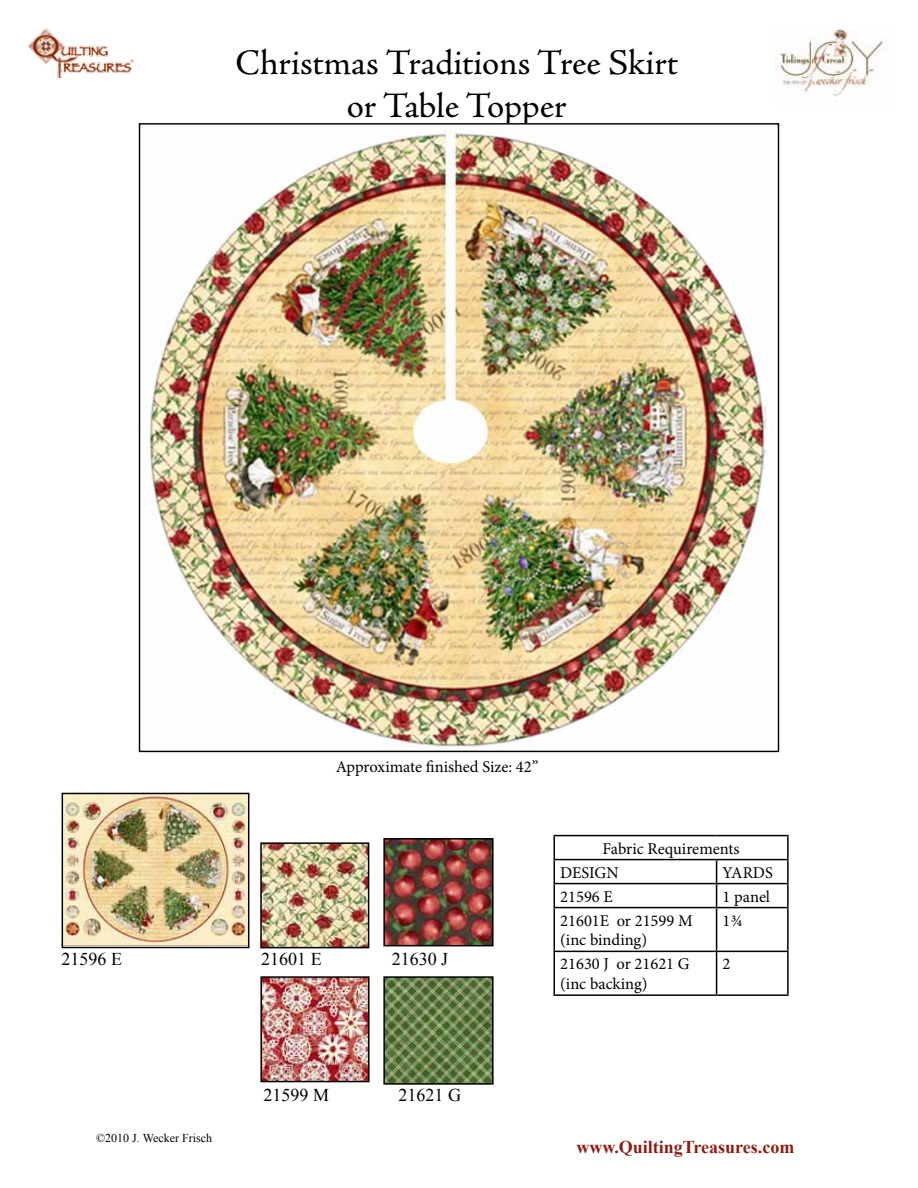
<style>
.page{position:relative;width:918px;height:1188px;background:#fff}
.page>*{position:absolute;margin:0;border:0;box-sizing:border-box;transform-origin:0 0}
.t1{font:36px/43.2px "Adobe Jenson Pro";letter-spacing:-.005em;color:#000;text-align:center}
.t2{font:18px "Times New Roman";color:#000}
.t3{font:700 18px "Times New Roman";color:#8f1c12}
.t4{font:16.5px/19.8px "Minion Pro";color:#000}
.t5{font:12px "Times New Roman";color:#000}
</style>
<div class="page">
<img style="left:148px;top:132px;width:619px;height:615px">
<img style="left:27px;top:28px;width:106px;height:49px">
<img style="left:775px;top:27px;width:111px;height:70px">
<img style="left:386px;top:841px;width:105px;height:102px">
<div style="left:383px;top:838px;width:111px;height:108px;border:2px solid #000"></div>
<img style="left:386px;top:979px;width:105px;height:103px">
<div style="left:383px;top:976px;width:111px;height:109px;border:2px solid #000"></div>
<img style="left:263px;top:845px;width:103px;height:100px">
<div style="left:260px;top:842px;width:109px;height:106px;border:2px solid #000"></div>
<img style="left:263px;top:979px;width:104px;height:100px">
<div style="left:260px;top:976px;width:110px;height:106px;border:2px solid #000"></div>
<img style="left:65px;top:796px;width:181px;height:149px">
<div style="left:62px;top:793px;width:187px;height:155px;border:2px solid #000"></div>
<hr style="left:554px;top:835px;width:163px;height:1px;background:#000">
<hr style="left:717px;top:835px;width:72px;height:1px;background:#000">
<hr style="left:787px;top:836px;width:2px;height:23px;background:#000">
<hr style="left:554px;top:859px;width:163px;height:1px;background:#000">
<hr style="left:717px;top:859px;width:72px;height:1px;background:#000">
<hr style="left:787px;top:860px;width:2px;height:23px;background:#000">
<hr style="left:554px;top:883px;width:163px;height:1px;background:#000">
<svg style="left:554px;top:836px;width:1px;height:71px"></svg>
<hr style="left:717px;top:883px;width:72px;height:1px;background:#000">
<svg style="left:716px;top:860px;width:1px;height:47px"></svg>
<hr style="left:787px;top:884px;width:2px;height:23px;background:#000">
<hr style="left:554px;top:907px;width:163px;height:1px;background:#000">
<hr style="left:554px;top:908px;width:1px;height:43px;background:#000">
<hr style="left:717px;top:907px;width:72px;height:1px;background:#000">
<hr style="left:716px;top:908px;width:1px;height:43px;background:#000">
<hr style="left:787px;top:908px;width:2px;height:43px;background:#000">
<hr style="left:554px;top:951px;width:163px;height:1px;background:#000">
<hr style="left:554px;top:952px;width:1px;height:42px;background:#000">
<hr style="left:717px;top:951px;width:72px;height:1px;background:#000">
<hr style="left:716px;top:952px;width:1px;height:42px;background:#000">
<hr style="left:787px;top:952px;width:2px;height:42px;background:#000">
<hr style="left:554px;top:994px;width:163px;height:2px;background:#000">
<hr style="left:717px;top:994px;width:72px;height:2px;background:#000">
<h1 class="t1" style="left:235px;top:42px;width:444px">Christmas Traditions Tree Skirt or Table Topper</h1>
<p class="t2" style="left:62px;top:947px;width:62px">21596 E</p>
<p class="t5" style="left:96px;top:1130px;width:117px">©2010 J. Wecker Frisch</p>
<p class="t4" style="left:336px;top:757px;width:204px">Approximate finished Size: 42”</p>
<p class="t2" style="left:261px;top:947px;width:62px">21601 E</p>
<p class="t2" style="left:392px;top:947px;width:58px">21630 J</p>
<p class="t4" style="left:560px;top:836px;width:181px;line-height:24px;text-indent:42px">Fabric Requirements<br>DESIGN</p>
<p class="t4" style="left:723px;top:862px;width:52px">YARDS</p>
<p class="t4" style="left:560px;top:886px;width:54px">21596 E</p>
<p class="t4" style="left:723px;top:886px;width:49px">1 panel</p>
<p class="t4" style="left:560px;top:910px;width:134px">21601E or 21599 M (inc binding)</p>
<p class="t4" style="left:723px;top:910px;width:22px">1¾</p>
<p class="t4" style="left:560px;top:954px;width:131px">21630 J or 21621 G (inc backing)</p>
<p class="t4" style="left:723px;top:954px;width:9px">2</p>
<p class="t2" style="left:264px;top:1083px;width:67px">21599 M</p>
<p class="t2" style="left:399px;top:1083px;width:64px">21621 G</p>
<p class="t3" style="left:576px;top:1134px;width:219px">www.QuiltingTreasures.com</p>
</div>
